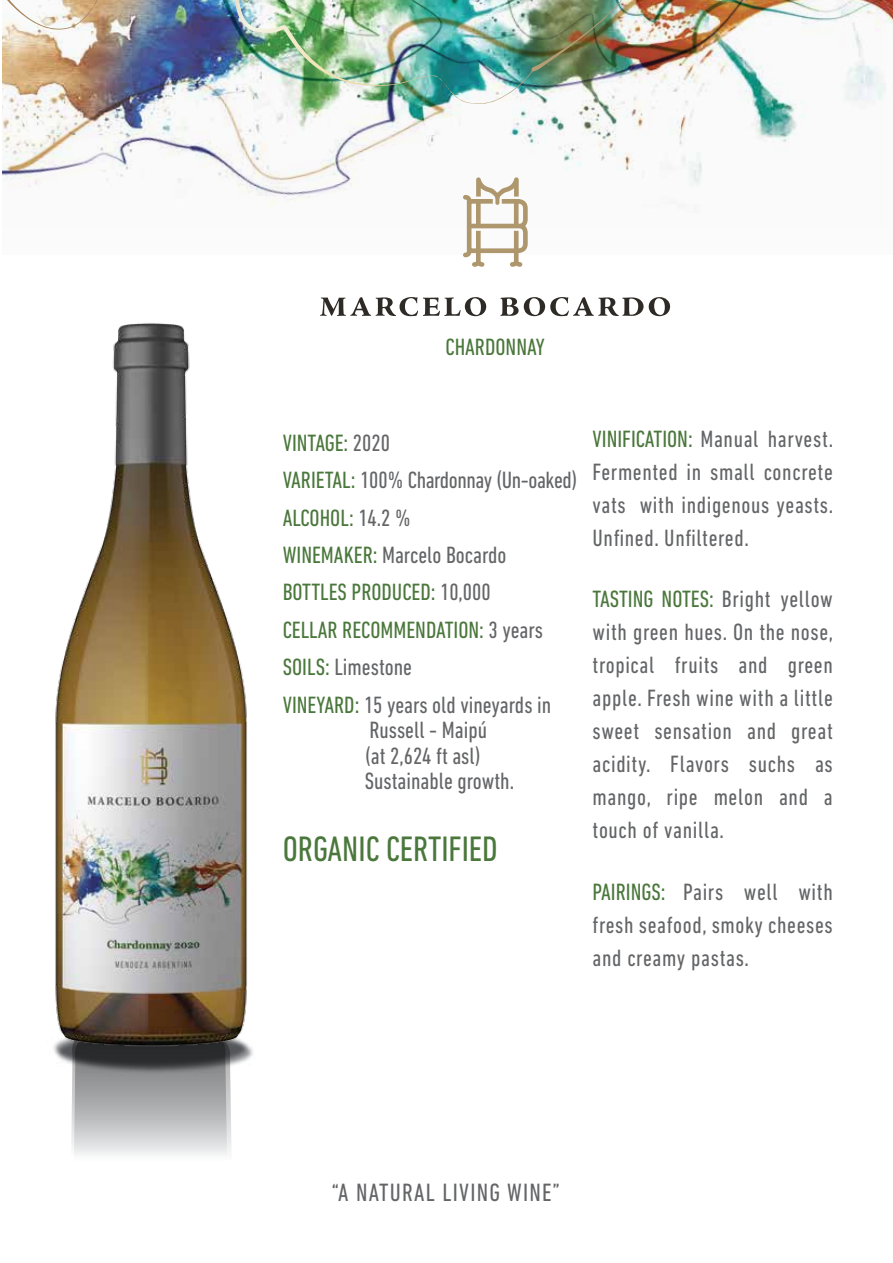
<style>
.page{position:relative;width:893px;height:1263px;background:#fff}
.page>*{position:absolute;margin:0;border:0;box-sizing:border-box;transform-origin:0 0}
.t1{font:condensed 36px "DIN Next LT Pro";color:#4a773b}
.t2{font:condensed 25.5px "DIN Next LT Pro";letter-spacing:.05em;color:#646567}
.t3{font:condensed 24px/33px "DIN Next LT Pro";color:#646567;text-align:justify}
.t4{font:condensed 24px "DIN Next LT Pro";color:#4a773b}
.s1{color:#4a773b}
</style>
<div class="page">
<img style="left:2px;top:0;width:884px;height:206px">
<svg style="left:7px;top:0;width:91px;height:30px"></svg>
<img style="left:235px;top:0;width:387px;height:105px">
<svg style="left:71px;top:1131px;width:160px;height:24px;background:#dfe0e1"></svg>
<img style="left:71px;top:1127px;width:160px;height:4px">
<img style="left:71px;top:1064px;width:165px;height:63px">
<svg style="left:413px;top:297px;width:73px;height:19px"></svg>
<svg style="left:500px;top:297px;width:170px;height:19px"></svg>
<svg style="left:463px;top:177px;width:65px;height:90px"></svg>
<img style="left:53px;top:297px;width:360px;height:767px">
<p class="t4" style="left:445px;top:334px;width:101px">CHARDONNAY</p>
<p class="t3" style="left:283px;top:423px;width:296px;line-height:37.5px;text-align:left"><span class="s1">VINTAGE:</span> 2020<br><span class="s1">VARIETAL:</span> 100% Chardonnay (Un-oaked)<br><span class="s1">ALCOHOL:</span> 14.2 %<br><span class="s1">WINEMAKER:</span> Marcelo Bocardo<br><span class="s1">BOTTLES PRODUCED:</span> 10,000<br><span class="s1">CELLAR RECOMMENDATION:</span> 3 years<br><span class="s1">SOILS:</span> Limestone<br><span class="s1">VINEYARD:</span> 15 years old vineyards in</p>
<p class="t3" style="left:365px;top:717px;width:151px;line-height:25.5px;text-align:left">Russell - Maipú<br>(at 2,624 ft asl)<br>Sustainable growth.</p>
<h1 class="t1" style="left:283px;top:829px;width:217px">ORGANIC CERTIFIED</h1>
<p class="t3" style="left:592px;top:422px;width:242px"><span class="s1">VINIFICATION:</span> Manual harvest.<br>Fermented in small concrete vats with indigenous yeasts.<br>Unfined. Unfiltered.</p>
<p class="t3" style="left:592px;top:582px;width:242px"><span class="s1">TASTING NOTES:</span> Bright yellow with green hues. On the nose, tropical fruits and green apple. Fresh wine with a little sweet sensation and great acidity. Flavors suchs as mango, ripe melon and a touch of vanilla.</p>
<p class="t3" style="left:592px;top:875px;width:242px"><span class="s1">PAIRINGS:</span> Pairs well with fresh seafood, smoky cheeses and creamy pastas.</p>
<p class="t2" style="left:332px;top:1177px;width:229px">“A NATURAL LIVING WINE”</p>
</div>
